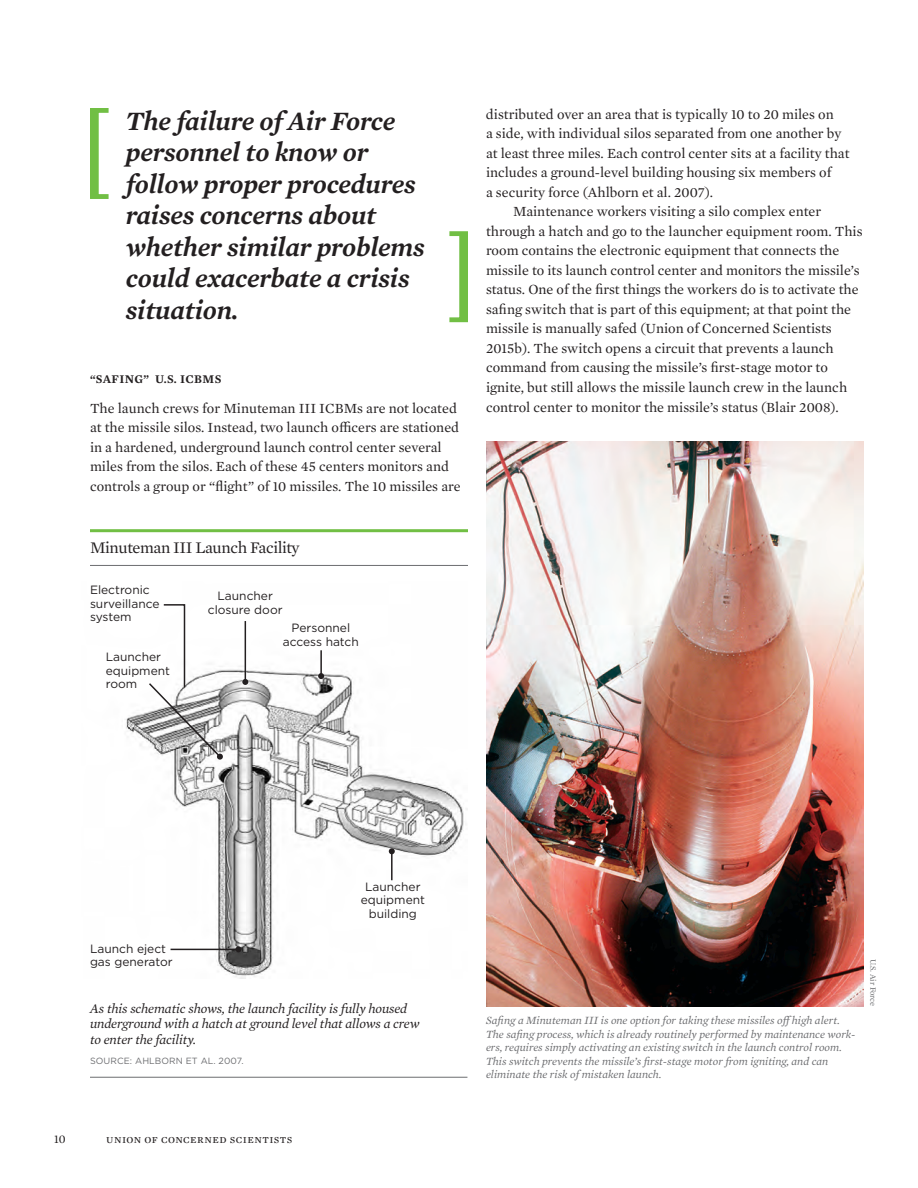
<style>
.page{position:relative;width:918px;height:1188px;background:#fff}
.page>*{position:absolute;margin:0;border:0;box-sizing:border-box;transform-origin:0 0}
.Pull_quote_text{font:italic 600 27px/31.5px "Mercury Text G1";letter-spacing:-.01em;color:#231f20}
.Figure_table_main_ti{font:16.5px "Mercury Text G1";letter-spacing:-.025em;color:#231f20}
.Body_Text__w__indent{font:14.25px/19.5px "Mercury Text G1";color:#231f20}
.Body_Text__first_par{font:14.25px/19.5px "Mercury Text G1";color:#231f20}
.Figure_table_caption{font:italic 13.5px/15.8px "Mercury Text G1";letter-spacing:-.01em;color:#231f20}
.t1{font:12px/13.5px "Gotham";color:#231f20}
.t2{font:12px "Mercury Text G1 Roman SC";letter-spacing:.04em;color:#231f20}
.Second-level_subhead{font:600 12px "Mercury Text G1";letter-spacing:.03em;color:#231f20}
.t3{font:12px "Mercury Text G1";color:#231f20}
.Photo_caption_text{font:italic 11.25px/13.5px "Mercury Text G1";color:#6c6d70}
.Figure_table_source{font:9px "Gotham";letter-spacing:.01em;color:#6c6d70}
.Photo_credits{font:8.25px "Mercury Text G1";letter-spacing:-.01em;color:#6c6d70}
</style>
<div class="page">
<svg style="left:449px;top:231px;width:19px;height:92px"></svg>
<svg style="left:90px;top:108px;width:19px;height:91px"></svg>
<img style="left:126px;top:621px;width:342px;height:357px">
<hr style="left:90px;top:1077px;width:377px;height:1px;background:#6c6d70">
<hr style="left:90px;top:529px;width:378px;height:3px;background:#71bf44">
<hr style="left:90px;top:565px;width:378px;height:1px;background:#6c6d70">
<hr style="left:245px;top:621px;width:1px;height:61px;background:#231f20">
<svg style="left:242px;top:679px;width:6px;height:6px"></svg>
<hr style="left:320px;top:650px;width:2px;height:26px;background:#231f20">
<svg style="left:318px;top:673px;width:6px;height:6px"></svg>
<svg style="left:147px;top:604px;width:76px;height:156px"></svg>
<hr style="left:391px;top:851px;width:2px;height:29px;background:#231f20">
<svg style="left:389px;top:848px;width:6px;height:6px"></svg>
<hr style="left:171px;top:949px;width:67px;height:1px;background:#231f20">
<svg style="left:236px;top:946px;width:6px;height:6px"></svg>
<img style="left:486px;top:441px;width:378px;height:566px">
<p class="Pull_quote_text" style="left:126px;top:104px;width:301px">The failure of Air Force personnel to know or follow proper procedures raises concerns about whether similar problems could exacerbate a crisis situation.</p>
<p class="Second-level_subhead" style="left:90px;top:370px;width:133px">“SAFING” U.S. ICBMS</p>
<p class="Body_Text__first_par" style="left:90px;top:397px;width:372px">The launch crews for Minuteman III ICBMs are not located at the missile silos. Instead, two launch officers are stationed in a hardened, underground launch control center several miles from the silos. Each of these 45 centers monitors and controls a group or “flight” of 10 missiles. The 10 missiles are</p>
<p class="Figure_table_main_ti" style="left:90px;top:536px;width:211px">Minuteman III Launch Facility</p>
<p class="t1" style="left:90px;top:583px;width:61px">Electronic</p>
<p class="t1" style="left:90px;top:596px;width:71px">surveillance</p>
<p class="t1" style="left:90px;top:610px;width:43px">system</p>
<p class="t1" style="left:106px;top:650px;width:66px">Launcher equipment</p>
<p class="t1" style="left:106px;top:677px;width:33px">room</p>
<p class="t1" style="left:218px;top:589px;width:57px">Launcher</p>
<p class="t1" style="left:208px;top:602px;width:76px">closure door</p>
<p class="t1" style="left:292px;top:621px;width:60px">Personnel</p>
<p class="t1" style="left:283px;top:635px;width:78px">access hatch</p>
<p class="Body_Text__first_par" style="left:486px;top:103px;width:365px">distributed over an area that is typically 10 to 20 miles on<br>a side, with individual silos separated from one another by at least three miles. Each control center sits at a facility that includes a ground-level building housing six members of<br>a security force (Ahlborn et al. 2007).</p>
<p class="Body_Text__w__indent" style="left:486px;top:201px;width:378px;text-indent:27px">Maintenance workers visiting a silo complex enter through a hatch and go to the launcher equipment room. This room contains the electronic equipment that connects the missile to its launch control center and monitors the missile’s status. One of the first things the workers do is to activate the safing switch that is part of this equipment; at that point the missile is manually safed (Union of Concerned Scientists 2015b). The switch opens a circuit that prevents a launch command from causing the missile’s first-stage motor to ignite, but still allows the missile launch crew in the launch control center to monitor the missile’s status (Blair 2008).</p>
<p class="t1" style="left:90px;top:942px;width:78px">Launch eject</p>
<p class="t1" style="left:90px;top:955px;width:84px">gas generator</p>
<p class="t1" style="left:365px;top:880px;width:57px">Launcher</p>
<p class="t1" style="left:361px;top:893px;width:66px">equipment</p>
<p class="t1" style="left:369px;top:907px;width:50px">building</p>
<p class="Figure_table_caption" style="left:90px;top:999px;width:331px">As this schematic shows, the launch facility is fully housed underground with a hatch at ground level that allows a crew to enter the facility.</p>
<p class="Figure_table_source" style="left:90px;top:1055px;width:155px">SOURCE: AHLBORN ET AL. 2007.</p>
<p class="t3" style="left:54px;top:1130px;width:13px">10</p>
<p class="t2" style="left:106px;top:1132px;width:188px">union of concerned scientists</p>
<p class="Photo_caption_text" style="left:486px;top:1013px;width:371px">Safing a Minuteman III is one option for taking these missiles off high alert.<br>The safing process, which is already routinely performed by maintenance work&shy;ers, requires simply activating an existing switch in the launch control room.<br>This switch prevents the missile’s first-stage motor from igniting, and can eliminate the risk of mistaken launch.</p>
<p class="Photo_credits" style="left:879px;top:959px;width:49px;rotate:90deg">U.S. Air Force</p>
</div>
